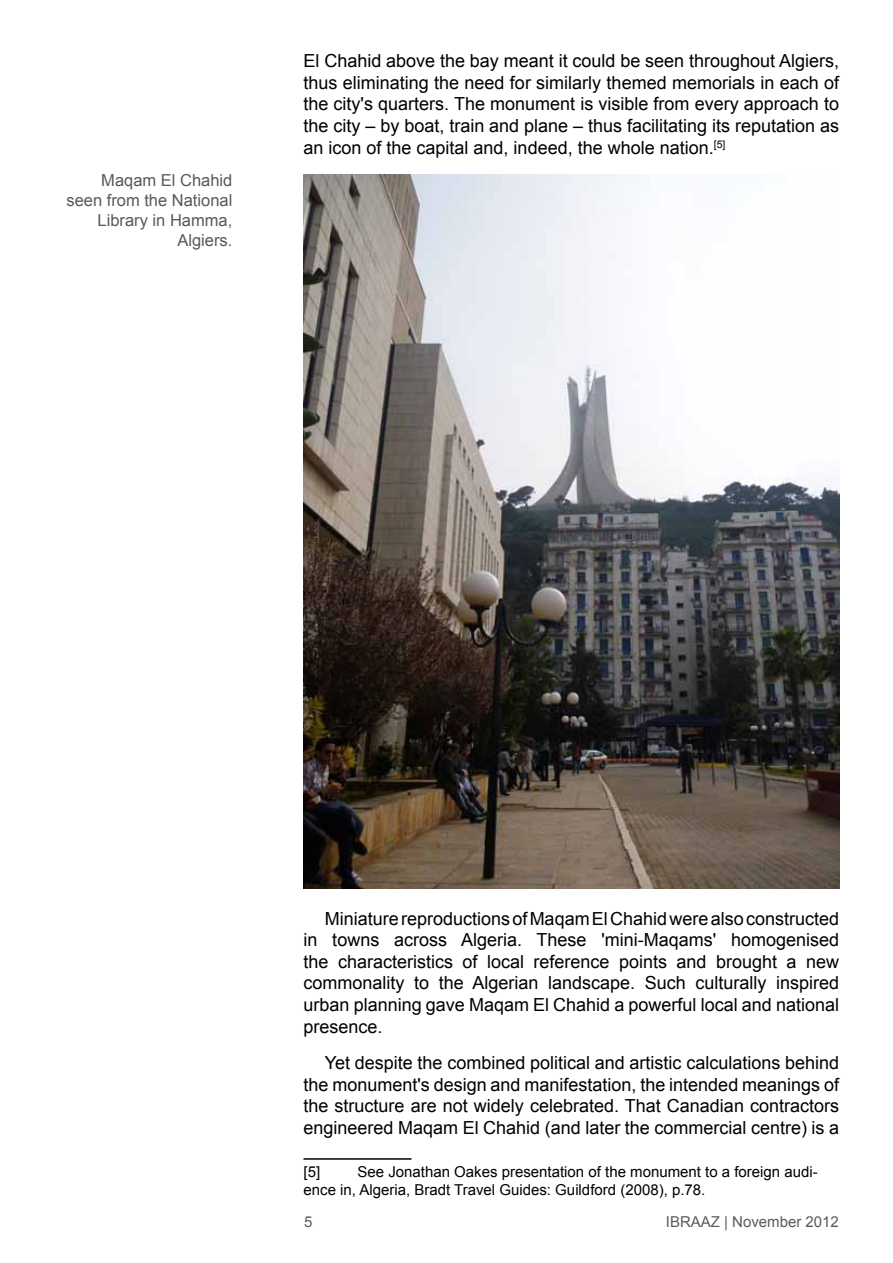
<style>
.page{position:relative;width:893px;height:1263px;background:#fff}
.page>*{position:absolute;margin:0;border:0;box-sizing:border-box;transform-origin:0 0}
.t1{font:18px/21.6px "Arial";color:#000;text-align:justify}
.t2{font:16.5px/19.8px "Arial";color:#58595b;text-align:right}
.t3{font:15px/18px "Arial";color:#000}
.t4{font:15px "Arial";color:#5a5b5d}
</style>
<div class="page">
<hr style="left:303px;top:1158px;width:108px;height:2px;background:#000">
<img style="left:304px;top:174px;width:535px;height:714px">
<p class="t2" style="left:66px;top:171px;width:167px">Maqam El Chahid seen from the National<br>Library in Hamma,<br>Algiers.</p>
<p class="t1" style="left:303px;top:50px;width:537px">El Chahid above the bay meant it could be seen throughout Algiers, thus eliminating the need for similarly themed memorials in each of the city's quarters. The monument is visible from every approach to the city – by boat, train and plane – thus facilitating its reputation as an icon of the capital and, indeed, the whole nation.<sup>[5]</sup></p>
<p class="t1" style="left:303px;top:907px;width:537px;text-indent:21px">Miniature reproductions of Maqam El Chahid were also constructed in towns across Algeria. These 'mini-Maqams' homogenised the characteristics of local reference points and brought a new commonality to the Algerian landscape. Such culturally inspired urban planning gave Maqam El Chahid a powerful local and national presence.</p>
<p class="t1" style="left:303px;top:1052px;width:537px;text-indent:21px">Yet despite the combined political and artistic calculations behind the monument's design and manifestation, the intended meanings of the structure are not widely celebrated. That Canadian contractors engineered Maqam El Chahid (and later the commercial centre) is a</p>
<p class="t3" style="left:303px;top:1163px;width:18px">[5]</p>
<p class="t3" style="left:303px;top:1163px;width:516px;text-indent:54px">See Jonathan Oakes presentation of the monument to a foreign audi&shy;ence in, Algeria, Bradt Travel Guides: Guildford (2008), p.78.</p>
<p class="t4" style="left:304px;top:1213px;width:10px">5</p>
<p class="t4" style="left:666px;top:1213px;width:175px">IBRAAZ | November 2012</p>
</div>
